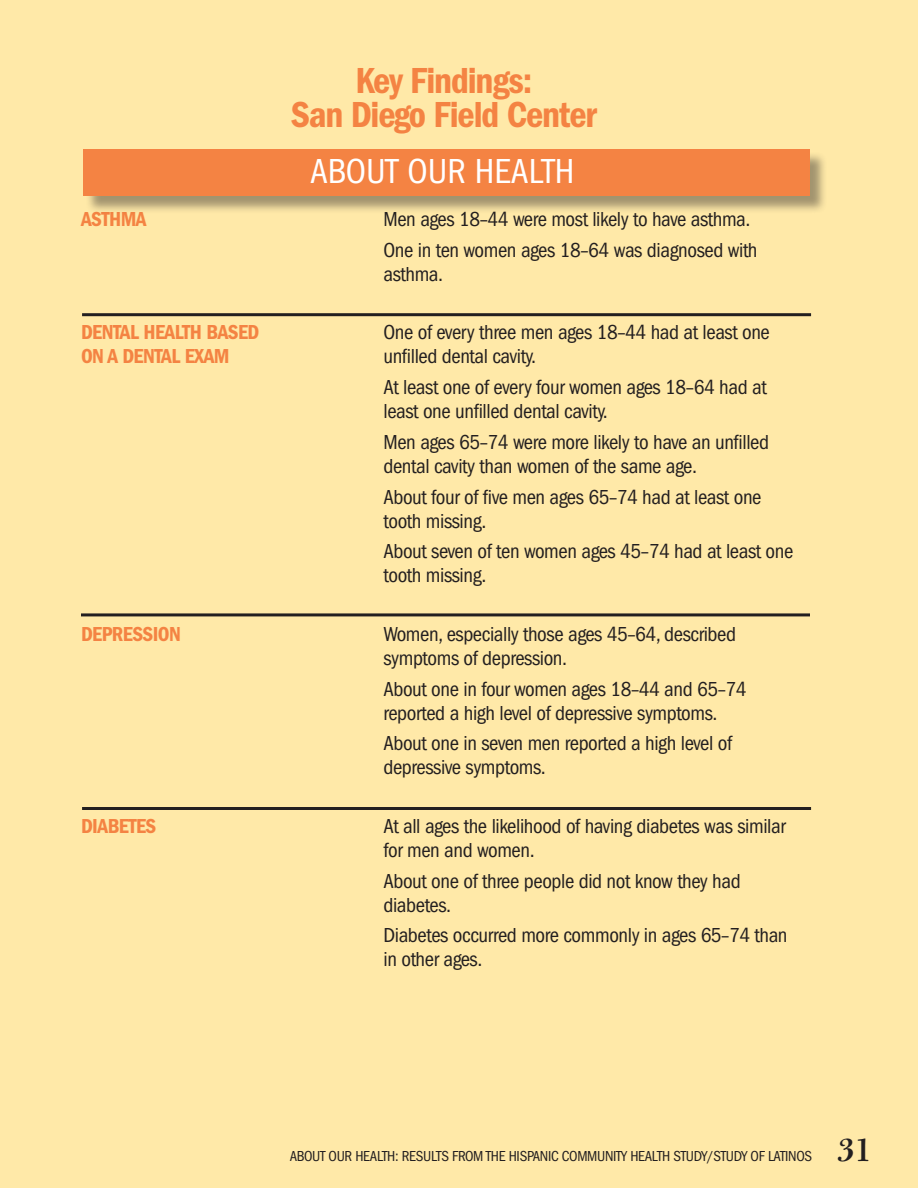
<style>
.page{position:relative;width:918px;height:1188px;background:#ffe9a8}
.page>*{position:absolute;margin:0;border:0;box-sizing:border-box;transform-origin:0 0}
.t1{font:600 condensed 37.5px "Franklin Gothic";letter-spacing:-.03em;color:#f48343}
.t2{font:condensed 36px "Franklin Gothic";color:#fff}
.t3{font:600 36px "Bulmer";color:#231f20}
.About_Text{font:condensed 21px/24px "Franklin Gothic";letter-spacing:-.02em;color:#231f20}
.t4{font:600 condensed 21px/24px "Franklin Gothic";letter-spacing:-.025em;color:#f48343}
.t5{font:condensed 15px "Franklin Gothic";letter-spacing:-.02em;color:#231f20}
</style>
<div class="page">
<hr style="left:82px;top:313px;width:729px;height:3px;background:#231f20">
<hr style="left:81px;top:613px;width:729px;height:3px;background:#231f20">
<hr style="left:82px;top:807px;width:729px;height:3px;background:#231f20">
<div style="left:85px;top:152px;width:743px;height:63px;background:#231f20;opacity:.42"></div>
<div style="left:83px;top:149px;width:726px;height:47px;background:#f48343"></div>
<p class="t1" style="left:355px;top:59px;width:178px">Key Findings:</p>
<p class="t1" style="left:291px;top:94px;width:308px">San Diego Field Center</p>
<p class="t2" style="left:310px;top:151px;width:266px">ABOUT OUR HEALTH</p>
<p class="t4" style="left:81px;top:207px;width:67px">ASTHMA</p>
<p class="About_Text" style="left:384px;top:207px;width:368px">Men ages 18–44 were most likely to have asthma.</p>
<p class="About_Text" style="left:384px;top:238px;width:376px">One in ten women ages 18–64 was diagnosed with asthma.</p>
<p class="t4" style="left:81px;top:321px;width:180px">DENTAL HEALTH BASED<br>ON A DENTAL EXAM</p>
<p class="About_Text" style="left:384px;top:321px;width:388px">One of every three men ages 18–44 had at least one unfilled dental cavity.</p>
<p class="About_Text" style="left:384px;top:375px;width:385px">At least one of every four women ages 18–64 had at least one unfilled dental cavity.</p>
<p class="About_Text" style="left:384px;top:430px;width:387px">Men ages 65–74 were more likely to have an unfilled dental cavity than women of the same age.</p>
<p class="About_Text" style="left:384px;top:485px;width:380px">About four of five men ages 65–74 had at least one tooth missing.</p>
<p class="About_Text" style="left:384px;top:540px;width:411px">About seven of ten women ages 45–74 had at least one tooth missing.</p>
<p class="t4" style="left:81px;top:622px;width:102px">DEPRESSION</p>
<p class="About_Text" style="left:384px;top:622px;width:354px">Women, especially those ages 45–64, described symptoms of depression.</p>
<p class="About_Text" style="left:384px;top:677px;width:365px">About one in four women ages 18–44 and 65–74 reported a high level of depressive symptoms.</p>
<p class="About_Text" style="left:384px;top:732px;width:350px">About one in seven men reported a high level of depressive symptoms.</p>
<p class="t4" style="left:81px;top:814px;width:77px">DIABETES</p>
<p class="About_Text" style="left:384px;top:814px;width:404px">At all ages the likelihood of having diabetes was similar for men and women.</p>
<p class="About_Text" style="left:384px;top:869px;width:359px">About one of three people did not know they had diabetes.</p>
<p class="About_Text" style="left:384px;top:924px;width:406px">Diabetes occurred more commonly in ages 65–74 than in other ages.</p>
<p class="t5" style="left:290px;top:1147px;width:524px">ABOUT OUR HEALTH: RESULTS FROM THE HISPANIC COMMUNITY HEALTH STUDY/STUDY OF LATINOS</p>
<h2 class="t3" style="left:837px;top:1130px;width:37px">31</h2>
</div>
